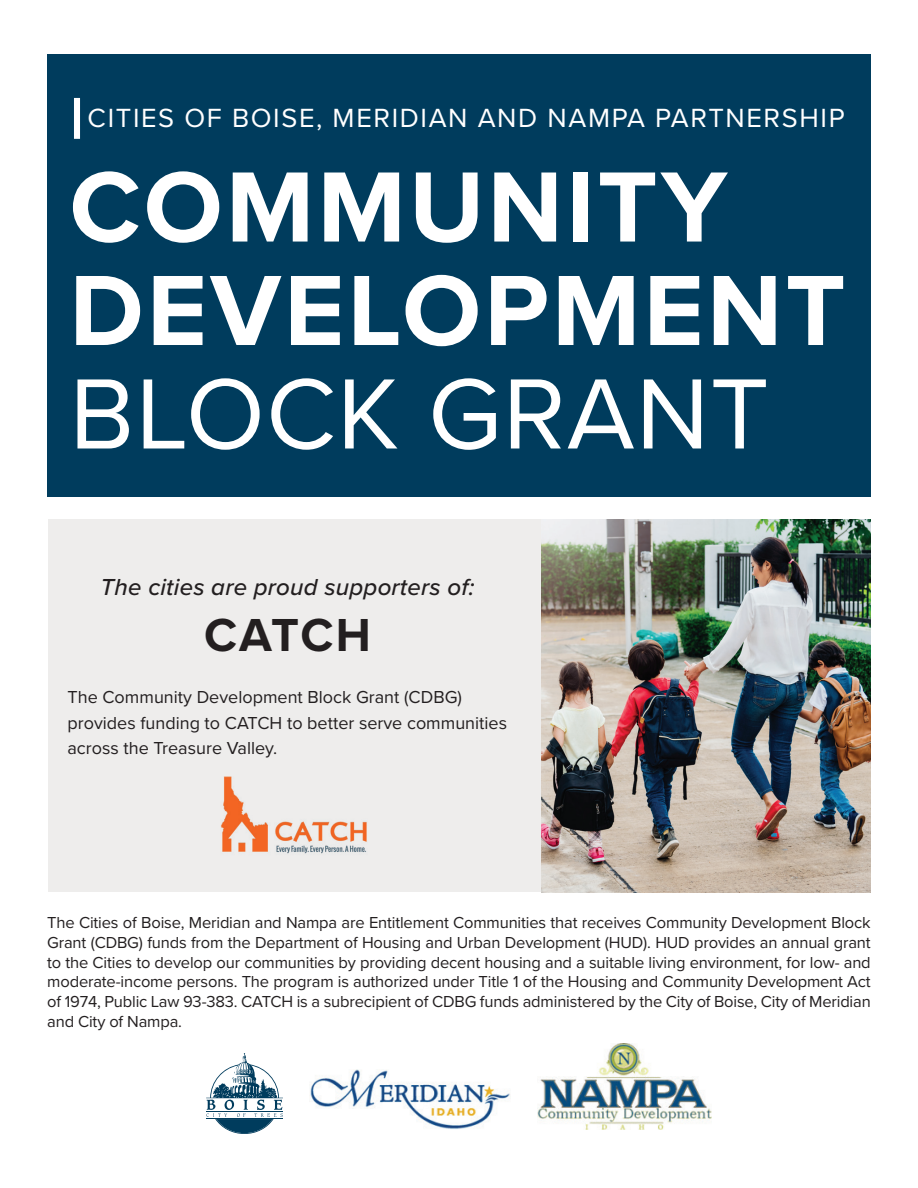
<style>
.page{position:relative;width:918px;height:1188px;background:#fff}
.page>*{position:absolute;margin:0;border:0;box-sizing:border-box;transform-origin:0 0}
.t1{font:700 103.5px/103.5px "Proxima Nova";letter-spacing:.03em;color:#fff}
.t2{font:103.5px "Proxima Nova";letter-spacing:.01em;color:#fff}
.t3{font:700 48px "Proxima Nova";letter-spacing:.035em;color:#231f20}
.t4{font:27.3px "Proxima Nova";letter-spacing:.06em;color:#fff}
.t5{font:italic 500 24px "Proxima Nova";letter-spacing:.01em;color:#231f20}
.t6{font:18px/25.5px "Proxima Nova";color:#231f20}
.t7{font:16.5px/19.8px "Proxima Nova";letter-spacing:-.01em;color:#231f20;text-align:justify}
</style>
<div class="page">
<div style="left:48px;top:519px;width:822px;height:373px;background:#eeedec"></div>
<svg style="left:206px;top:1053px;width:77px;height:81px"></svg>
<img style="left:310px;top:1069px;width:200px;height:60px">
<img style="left:537px;top:1044px;width:175px;height:86px">
<div style="left:47px;top:54px;width:824px;height:443px;background:#003c5d"></div>
<div style="left:74px;top:98px;width:6px;height:41px;background:#fff"></div>
<img style="left:221px;top:776px;width:146px;height:78px">
<img style="left:541px;top:519px;width:330px;height:373px">
<h3 class="t4" style="left:88px;top:98px;width:759px">CITIES OF BOISE, MERIDIAN AND NAMPA PARTNERSHIP</h3>
<h1 class="t1" style="left:69px;top:153px;width:778px">COMMUNITY<br>DEVELOPMENT</h1>
<h1 class="t2" style="left:69px;top:337px;width:701px">BLOCK GRANT</h1>
<h3 class="t5" style="left:101px;top:569px;width:375px">The cities are proud supporters of:</h3>
<h2 class="t3" style="left:204px;top:599px;width:168px">CATCH</h2>
<p class="t6" style="left:68px;top:683px;width:441px">The Community Development Block Grant (CDBG) provides funding to CATCH to better serve communities across the Treasure Valley.</p>
<p class="t7" style="left:47px;top:912px;width:825px">The Cities of Boise, Meridian and Nampa are Entitlement Communities that receives Community Development Block Grant (CDBG) funds from the Department of Housing and Urban Development (HUD). HUD provides an annual grant to the Cities to develop our communities by providing decent housing and a suitable living environment, for low- and moderate-income persons. The program is authorized under Title 1 of the Housing and Community Development Act of 1974, Public Law 93-383. CATCH is a subrecipient of CDBG funds administered by the City of Boise, City of Meridian and City of Nampa.</p>
</div>
